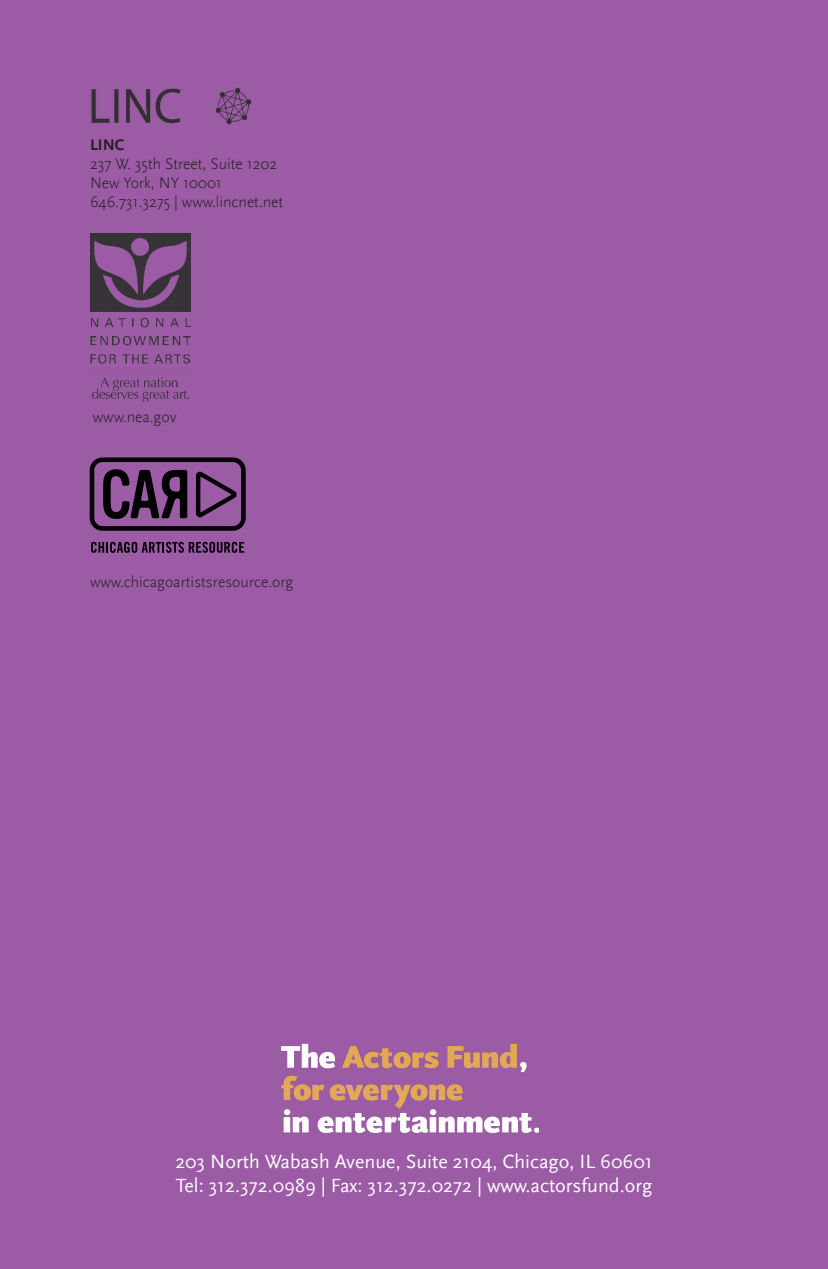
<style>
.page{position:relative;width:828px;height:1269px;background:#9b5ba5}
.page>*{position:absolute;margin:0;border:0;box-sizing:border-box;transform-origin:0 0}
.t1{font:20px/24px "Scala Sans";color:#fff}
.t2{font:300 16px/19.2px "Scala Sans";color:#231f20}
.t3{font:700 16px "Scala Sans LF";color:#231f20}
</style>
<div class="page">
<img style="left:91px;top:87px;width:161px;height:38px">
<img style="left:90px;top:234px;width:101px;height:168px">
<svg style="left:281px;top:1044px;width:258px;height:89px"></svg>
<div style="left:90px;top:457px;width:156px;height:74px;border:5px solid #000;border-radius:11px"></div>
<svg style="left:103px;top:469px;width:84px;height:50px"></svg>
<svg style="left:196px;top:471px;width:41px;height:47px"></svg>
<svg style="left:91px;top:542px;width:42px;height:11px"></svg>
<svg style="left:132px;top:542px;width:5px;height:11px"></svg>
<svg style="left:142px;top:542px;width:102px;height:11px"></svg>
<p class="t3" style="left:90px;top:136px;width:36px">LINC</p>
<p class="t2" style="left:90px;top:154px;width:195px">237 W. 35th Street, Suite 1202<br>New York, NY 10001<br>646.731.3275 | www.lincnet.net</p>
<p class="t2" style="left:93px;top:408px;width:85px">www.nea.gov</p>
<p class="t2" style="left:90px;top:572px;width:205px">www.chicagoartistsresource.org</p>
<p class="t1" style="left:175px;top:1150px;width:479px">203 North Wabash Avenue, Suite 2104, Chicago, IL 60601<br>Tel: 312.372.0989 | Fax: 312.372.0272 | www.actorsfund.org</p>
</div>
